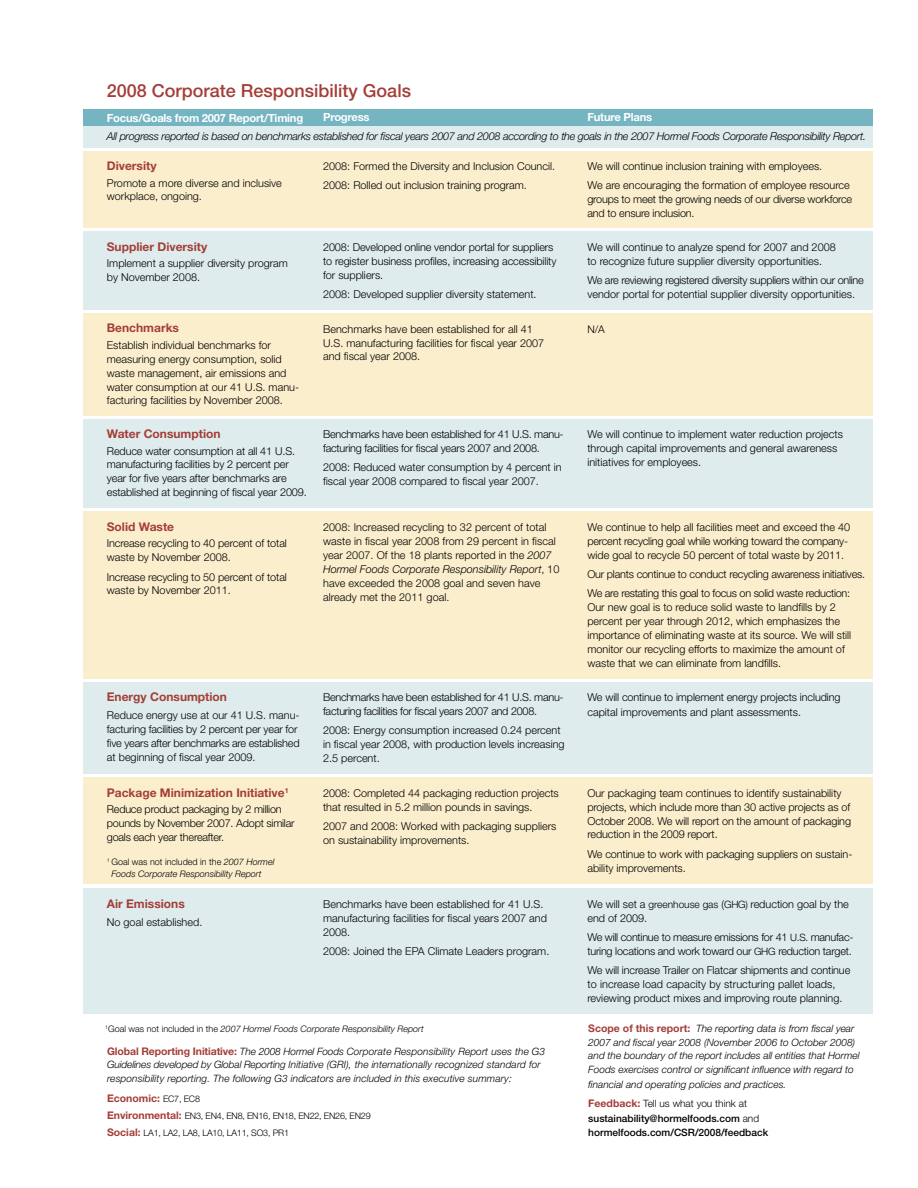
<style>
.page{position:relative;width:918px;height:1188px;background:#fff}
.page>*{position:absolute;margin:0;border:0;box-sizing:border-box;transform-origin:0 0}
.t1{font:500 18px "Helvetica Neue";color:#a43e37}
.t2{font:700 12px "Helvetica Neue";color:#a43e37}
.t3{font:700 11.25px "Helvetica Neue";letter-spacing:-.02em;color:#fff}
.t4{font:300 10.8px/14px "Helvetica Neue";color:#000}
.t5{font:300 10.8px/14px "Helvetica Neue";letter-spacing:-.025em;color:#000}
.t6{font:300 10.8px/14px "Helvetica Neue";letter-spacing:-.02em;color:#000}
.t7{font:italic 300 10.8px "Helvetica Neue";letter-spacing:-.025em;color:#000}
.t8{font:700 10.5px "Helvetica Neue";color:#a43e37}
.t9{font:300 10.5px "Helvetica Neue";color:#000}
.t10{font:italic 300 10.2px/14px "Helvetica Neue";color:#000}
.t11{font:500 10.2px/14.2px "Helvetica Neue";color:#000}
.t12{font:italic 300 9px/11.2px "Helvetica Neue";color:#000}
.t13{font:300 9px/16.8px "Helvetica Neue";letter-spacing:-.02em;color:#000}
.s1{font-style:italic}
.s2{font-style:normal}
.s3{font-size:10.2px}
.s4{font-weight:700;font-style:normal;font-size:10.5px;color:#a43e37}
.s5{font-weight:700;font-size:10.5px;color:#a43e37}
.s6{font-weight:300}
.s7{font-weight:300;font-size:9px;color:#000}
</style>
<div class="page">
<div style="left:83px;top:125px;width:790px;height:23px;background:#deecee"></div>
<div style="left:83px;top:109px;width:790px;height:17px;background:#75b4c1"></div>
<div style="left:83px;top:778px;width:790px;height:106px;background:#fbeecd"></div>
<div style="left:83px;top:151px;width:790px;height:77px;background:#fbeecd"></div>
<div style="left:83px;top:231px;width:790px;height:78px;background:#deecee"></div>
<div style="left:83px;top:888px;width:790px;height:125px;background:#deecee"></div>
<div style="left:83px;top:511px;width:790px;height:167px;background:#fbeecd"></div>
<div style="left:83px;top:313px;width:790px;height:102px;background:#fbeecd"></div>
<div style="left:83px;top:419px;width:790px;height:89px;background:#deecee"></div>
<div style="left:83px;top:682px;width:790px;height:92px;background:#deecee"></div>
<h1 class="t1" style="left:107px;top:80px;width:306px">2008 Corporate Responsibility Goals</h1>
<p class="t3" style="left:107px;top:111px;width:198px">Focus/Goals from 2007 Report/Timing</p>
<p class="t3" style="left:323px;top:110px;width:48px">Progress</p>
<p class="t3" style="left:587px;top:110px;width:66px">Future Plans</p>
<p class="t7" style="left:107px;top:130px;width:761px">All progress reported is based on benchmarks established for fiscal years 2007 and 2008 according to the goals in the 2007 Hormel Foods Corporate Responsibility Report.</p>
<p class="t2" style="left:107px;top:158px;width:51px">Diversity</p>
<p class="t4" style="left:107px;top:176px;width:177px">Promote a more diverse and inclusive workplace, ongoing.</p>
<p class="t2" style="left:107px;top:239px;width:102px">Supplier Diversity</p>
<p class="t4" style="left:107px;top:256px;width:183px">Implement a supplier diversity program by November 2008.</p>
<p class="t2" style="left:107px;top:321px;width:74px">Benchmarks</p>
<p class="t4" style="left:107px;top:338px;width:194px">Establish individual benchmarks for measuring energy consumption, solid waste management, air emissions and water consumption at our 41 U.S. manu&shy;facturing facilities by November 2008.</p>
<p class="t2" style="left:107px;top:426px;width:115px">Water Consumption</p>
<p class="t4" style="left:107px;top:444px;width:201px">Reduce water consumption at all 41 U.S. manufacturing facilities by 2 percent per year for five years after benchmarks are established at beginning of fiscal year 2009.</p>
<p class="t2" style="left:107px;top:519px;width:69px">Solid Waste</p>
<p class="t4" style="left:107px;top:536px;width:182px">Increase recycling to 40 percent of total waste by November 2008.</p>
<p class="t4" style="left:107px;top:569px;width:182px">Increase recycling to 50 percent of total waste by November 2011.</p>
<p class="t4" style="left:323px;top:156px;width:234px;line-height:19.2px">2008: Formed the Diversity and Inclusion Council.<br>2008: Rolled out inclusion training program.</p>
<p class="t4" style="left:323px;top:240px;width:235px">2008: Developed online vendor portal for suppliers to register business profiles, increasing accessibility for suppliers.</p>
<p class="t4" style="left:323px;top:287px;width:215px">2008: Developed supplier diversity statement.</p>
<p class="t4" style="left:323px;top:322px;width:223px">Benchmarks have been established for all 41<br>U.S. manufacturing facilities for fiscal year 2007 and fiscal year 2008.</p>
<p class="t5" style="left:323px;top:427px;width:242px">Benchmarks have been established for 41 U.S. manu&shy;facturing facilities for fiscal years 2007 and 2008.</p>
<p class="t4" style="left:323px;top:460px;width:240px">2008: Reduced water consumption by 4 percent in fiscal year 2008 compared to fiscal year 2007.</p>
<p class="t4" style="left:323px;top:520px;width:238px">2008: Increased recycling to 32 percent of total waste in fiscal year 2008 from 29 percent in fiscal year 2007. Of the 18 plants reported in the <span class="s1">2007<br>Hormel Foods Corporate Responsibility Report</span>, 10 have exceeded the 2008 goal and seven have already met the 2011 goal.</p>
<p class="t2" style="left:107px;top:690px;width:122px">Energy Consumption</p>
<p class="t4" style="left:107px;top:708px;width:194px">Reduce energy use at our 41 U.S. manu&shy;facturing facilities by 2 percent per year for five years after benchmarks are established at beginning of fiscal year 2009.</p>
<p class="t2" style="left:107px;top:785px;width:183px">Package Minimization Initiative<sup>1</sup></p>
<p class="t6" style="left:107px;top:802px;width:189px">Reduce product packaging by 2 million pounds by November 2007. Adopt similar goals each year thereafter.</p>
<p class="t12" style="left:111px;top:856px;width:165px;text-indent:-4px"><sup>1</sup> <span class="s2">Goal was not included in the</span> 2007 Hormel<br>Foods Corporate Responsibility Report</p>
<p class="t2" style="left:107px;top:896px;width:79px">Air Emissions</p>
<p class="t4" style="left:107px;top:914px;width:97px">No goal established.</p>
<p class="t5" style="left:323px;top:690px;width:242px">Benchmarks have been established for 41 U.S. manu&shy;facturing facilities for fiscal years 2007 and 2008.</p>
<p class="t4" style="left:323px;top:723px;width:243px">2008: Energy consumption increased 0.24 percent in fiscal year 2008, with production levels increasing<br>2.5 percent.</p>
<p class="t4" style="left:323px;top:786px;width:237px">2008: Completed 44 packaging reduction projects that resulted in 5.2 million pounds in savings.</p>
<p class="t4" style="left:323px;top:819px;width:235px">2007 and 2008: Worked with packaging suppliers on sustainability improvements.</p>
<p class="t4" style="left:323px;top:897px;width:225px">Benchmarks have been established for 41 U.S. manufacturing facilities for fiscal years 2007 and<br>2008.</p>
<p class="t4" style="left:323px;top:944px;width:228px">2008: Joined the EPA Climate Leaders program.</p>
<p class="t4" style="left:587px;top:156px;width:264px;line-height:19.2px">We will continue inclusion training with employees.<br>We are encouraging the formation of employee resource</p>
<p class="t6" style="left:587px;top:192px;width:266px">groups to meet the growing needs of our diverse workforce and to ensure inclusion.</p>
<p class="t4" style="left:587px;top:240px;width:250px">We will continue to analyze spend for 2007 and 2008 to recognize future supplier diversity opportunities.</p>
<p class="t4" style="left:587px;top:273px;width:278px">We are reviewing registered diversity suppliers within our online vendor portal for potential supplier diversity opportunities.</p>
<p class="t9" style="left:587px;top:322px;width:19px">N/A</p>
<p class="t4" style="left:587px;top:427px;width:257px">We will continue to implement water reduction projects through capital improvements and general awareness initiatives for employees.</p>
<p class="t4" style="left:587px;top:520px;width:264px">We continue to help all facilities meet and exceed the 40 percent recycling goal while working toward the company&shy;wide goal to recycle 50 percent of total waste by 2011.</p>
<p class="t6" style="left:587px;top:564px;width:279px;line-height:19.2px">Our plants continue to conduct recycling awareness initiatives.<br>We are restating this goal to focus on solid waste reduction:</p>
<p class="t4" style="left:587px;top:600px;width:265px">Our new goal is to reduce solid waste to landfills by 2 percent per year through 2012, which emphasizes the importance of eliminating waste at its source. We will still monitor our recycling efforts to maximize the amount of waste that we can eliminate from landfills.</p>
<p class="t4" style="left:587px;top:690px;width:255px">We will continue to implement energy projects including capital improvements and plant assessments.</p>
<p class="t4" style="left:587px;top:786px;width:265px">Our packaging team continues to identify sustainability projects, which include more than 30 active projects as of October 2008. We will report on the amount of packaging reduction in the 2009 report.</p>
<p class="t4" style="left:587px;top:846px;width:267px">We continue to work with packaging suppliers on sustain&shy;ability improvements.</p>
<p class="t4" style="left:587px;top:897px;width:263px">We will set a <span class="s3">greenhouse gas</span> (<span class="s3">GHG)</span> reduction goal by the end of 2009.</p>
<p class="t5" style="left:587px;top:930px;width:268px">We will continue to measure emissions for 41 <span class="s3">U.S.</span> manufac&shy;turing locations and work toward our <span class="s3">GHG</span> reduction target.</p>
<p class="t4" style="left:587px;top:963px;width:264px">We will increase Trailer on Flatcar shipments and continue to increase load capacity by structuring pallet loads, reviewing product mixes and improving route planning.</p>
<p class="t12" style="left:105px;top:1023px;width:320px"><sup>1</sup><span class="s2">Goal was not included in the</span> 2007 Hormel Foods Corporate Responsibility Report</p>
<p class="t10" style="left:588px;top:1021px;width:273px"><span class="s4">Scope of this report:</span> The reporting data is from fiscal year 2007 and fiscal year 2008 (November 2006 to October 2008) and the boundary of the report includes all entities that Hormel Foods exercises control or significant influence with regard to financial and operating policies and practices.</p>
<p class="t11" style="left:588px;top:1096px;width:181px"><span class="s5">Feedback:</span> <span class="s6">Tell us what you think at </span>sustainability@hormelfoods.com <span class="s6">and </span>hormelfoods.com/CSR/2008/feedback</p>
<p class="t10" style="left:107px;top:1044px;width:439px"><span class="s4">Global Reporting Initiative:</span> The 2008 Hormel Foods Corporate Responsibility Report uses the G3<br>Guidelines developed by Global Reporting Initiative (GRI), the internationally recognized standard for responsibility reporting. The following G3 indicators are included in this executive summary:</p>
<p class="t8" style="left:107px;top:1092px;width:95px">Economic: <span class="s7">EC7, EC8</span></p>
<p class="t13" style="left:107px;top:1107px;width:265px"><span class="s5">Environmental:</span> EN3, EN4, EN8, EN16, EN18, EN22, EN26, EN29<br><span class="s5">Social:</span> LA1, LA2, LA8, LA10, LA11, SO3, PR1</p>
</div>
